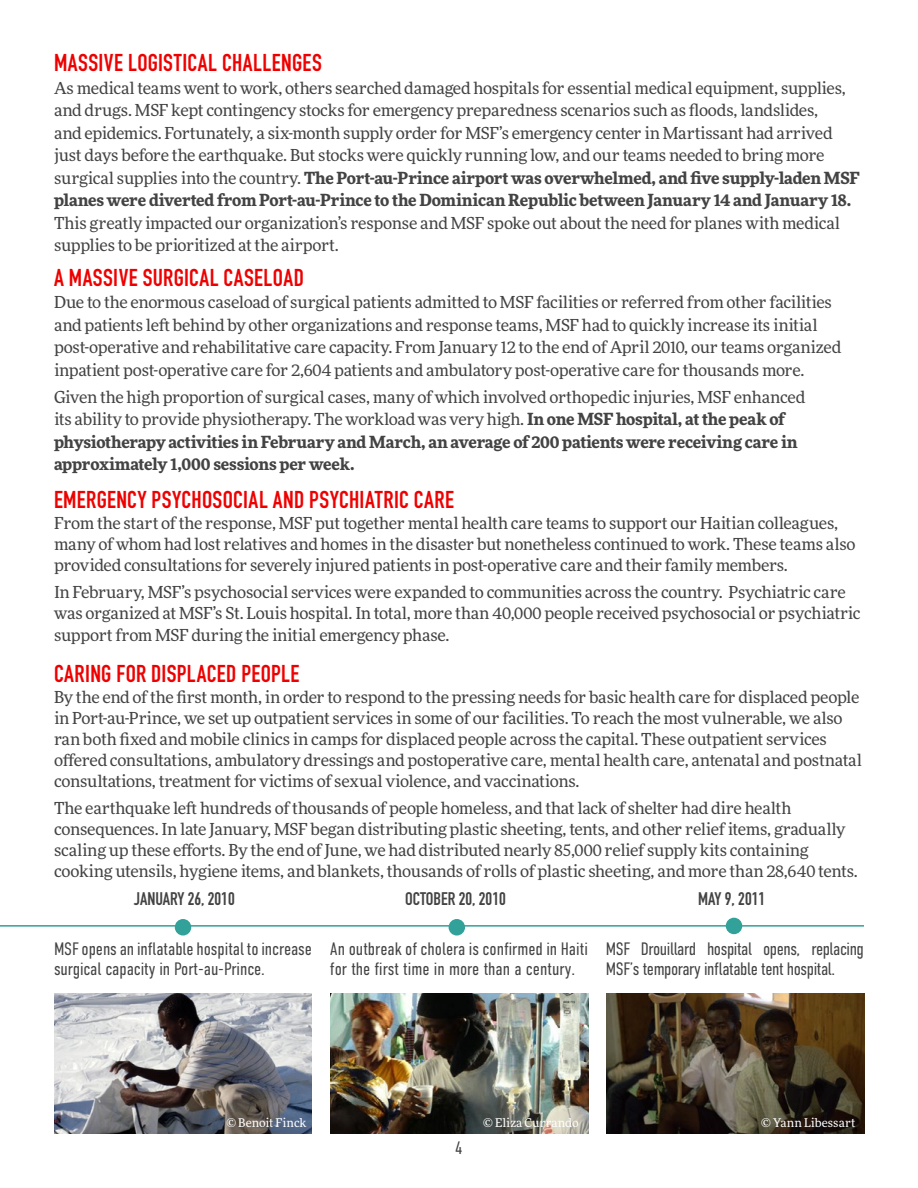
<style>
.page{position:relative;width:918px;height:1188px;background:#fff}
.page>*{position:absolute;margin:0;border:0;box-sizing:border-box;transform-origin:0 0}
.t1{font:700 24px "DIN Condensed";letter-spacing:.02em;color:#e00}
.t2{font:300 18px/19.5px "DIN Condensed";letter-spacing:-.005em;color:#434343}
.t3{font:300 18px/19.5px "DIN Condensed";letter-spacing:-.025em;color:#434343}
.t4{font:700 18px "DIN Condensed";color:#434343}
.t5{font:16.5px/21px "More Pro";letter-spacing:-.015em;color:#434343}
.t6{font:700 16.5px/22.5px "More Pro";letter-spacing:-.015em;color:#434343}
.t7{font:12px "More Pro";letter-spacing:.005em;color:#fff}
.s1{font-weight:700}
.s2{font-weight:400}
</style>
<div class="page">
<hr style="left:0;top:925px;width:864px;height:2px;background:#31a19a">
<div style="left:175px;top:919px;width:16px;height:17px;background:#31a19a;border-radius:50%"></div>
<div style="left:449px;top:919px;width:16px;height:17px;background:#31a19a;border-radius:50%"></div>
<div style="left:726px;top:918px;width:16px;height:16px;background:#31a19a;border-radius:50%"></div>
<img style="left:54px;top:994px;width:258px;height:140px">
<img style="left:330px;top:994px;width:258px;height:140px">
<img style="left:606px;top:994px;width:258px;height:140px">
<h1 class="t1" style="left:54px;top:47px;width:269px">MASSIVE LOGISTICAL CHALLENGES</h1>
<p class="t5" style="left:54px;top:76px;width:807px;line-height:22.5px">As medical teams went to work, others searched damaged hospitals for essential medical equipment, supplies, and drugs. MSF kept contingency stocks for emergency preparedness scenarios such as floods, landslides,<br>and epidemics. Fortunately, a six-month supply order for MSF’s emergency center in Martissant had arrived just days before the earthquake. But stocks were quickly running low, and our teams needed to bring more surgical supplies into the country. <span class="s1">The Port-au-Prince airport was overwhelmed, and five supply-laden MSF planes were diverted from Port-au-Prince to the Dominican Republic between January 14 and January 18.</span></p>
<p class="t5" style="left:54px;top:211px;width:788px;line-height:22.5px">This greatly impacted our organization’s response and MSF spoke out about the need for planes with medical supplies to be prioritized at the airport.</p>
<h1 class="t1" style="left:54px;top:261px;width:252px">A MASSIVE SURGICAL CASELOAD</h1>
<p class="t5" style="left:54px;top:290px;width:789px;line-height:22.5px">Due to the enormous caseload of surgical patients admitted to MSF facilities or referred from other facilities and patients left behind by other organizations and response teams, MSF had to quickly increase its initial post-operative and rehabilitative care capacity. From January 12 to the end of April 2010, our teams organized inpatient post-operative care for 2,604 patients and ambulatory post-operative care for thousands more.</p>
<p class="t6" style="left:54px;top:384px;width:753px"><span class="s2">Given the high proportion of surgical cases, many of which involved orthopedic injuries, MSF enhanced its ability to provide physiotherapy. The workload was very high.</span> In one MSF hospital, at the peak of physiotherapy activities in February and March, an average of 200 patients were receiving care in approximately 1,000 sessions per week.</p>
<h1 class="t1" style="left:54px;top:483px;width:402px">EMERGENCY PSYCHOSOCIAL AND PSYCHIATRIC CARE</h1>
<p class="t5" style="left:54px;top:511px;width:803px">From the start of the response, MSF put together mental health care teams to support our Haitian colleagues, many of whom had lost relatives and homes in the disaster but nonetheless continued to work. These teams also provided consultations for severely injured patients in post-operative care and their family members.</p>
<p class="t5" style="left:54px;top:580px;width:808px">In February, MSF’s psychosocial services were expanded to communities across the country. Psychiatric care was organized at MSF’s St. Louis hospital. In total, more than 40,000 people received psychosocial or psychiatric</p>
<p class="t5" style="left:54px;top:624px;width:397px">support from MSF during the initial emergency phase.</p>
<h1 class="t1" style="left:54px;top:657px;width:247px">CARING FOR DISPLACED PEOPLE</h1>
<p class="t5" style="left:54px;top:685px;width:809px">By the end of the first month, in order to respond to the pressing needs for basic health care for displaced people in Port-au-Prince, we set up outpatient services in some of our facilities. To reach the most vulnerable, we also ran both fixed and mobile clinics in camps for displaced people across the capital. These outpatient services offered consultations, ambulatory dressings and postoperative care, mental health care, antenatal and postnatal consultations, treatment for victims of sexual violence, and vaccinations.</p>
<p class="t5" style="left:54px;top:796px;width:805px">The earthquake left hundreds of thousands of people homeless, and that lack of shelter had dire health consequences. In late January, MSF began distributing plastic sheeting, tents, and other relief items, gradually scaling up these efforts. By the end of June, we had distributed nearly 85,000 relief supply kits containing cooking utensils, hygiene items, and blankets, thousands of rolls of plastic sheeting, and more than 28,640 tents.</p>
<p class="t4" style="left:134px;top:886px;width:102px">JANUARY 26, 2010</p>
<p class="t4" style="left:405px;top:886px;width:102px">OCTOBER 20, 2010</p>
<p class="t4" style="left:698px;top:886px;width:68px">MAY 9, 2011</p>
<p class="t2" style="left:54px;top:939px;width:259px">MSF opens an inflatable hospital to increase surgical capacity in Port-au-Prince.</p>
<p class="t2" style="left:330px;top:939px;width:259px">An outbreak of cholera is confirmed in Haiti for the first time in more than a century.</p>
<p class="t3" style="left:606px;top:939px;width:260px">MSF Drouillard hospital opens, replacing<br>MSF’s temporary inflatable tent hospital.</p>
<p class="t7" style="left:226px;top:1115px;width:82px">© Benoit Finck</p>
<p class="t7" style="left:483px;top:1115px;width:97px">© Eliza Currando</p>
<p class="t7" style="left:761px;top:1115px;width:96px">© Yann Libessart</p>
<p class="t2" style="left:455px;top:1138px;width:9px">4</p>
</div>
